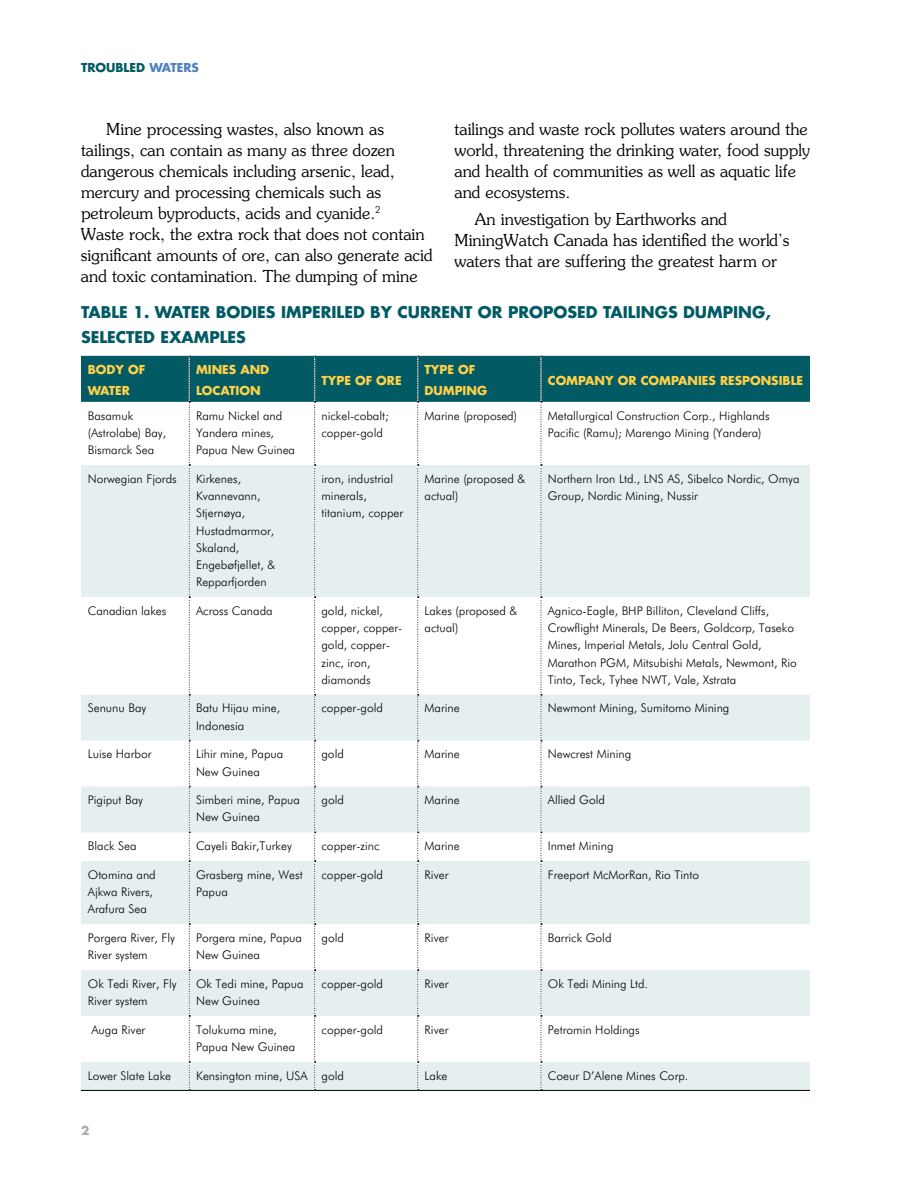
<style>
.page{position:relative;width:918px;height:1188px;background:#fff}
.page>*{position:absolute;margin:0;border:0;box-sizing:border-box;transform-origin:0 0}
.t1{font:300 16.5px/21px "Souvenir";color:#000}
.t2{font:700 15.75px "Futura";color:#025b64}
.t3{font:300 12px/17.2px "Futuri SW";color:#000}
.t4{font:700 12px/21px "Futura";color:#ffd047}
.t5{font:700 12px "Futura";color:#025b64}
.t6{font:700 12px "Futura";color:#4f81bd}
.t7{font:700 12px "Futura";color:#a7a9ac}
</style>
<div class="page">
<svg style="left:81px;top:356px;width:729px;height:734px"></svg>
<hr style="left:81px;top:1090px;width:108px;height:1px;background:#000">
<hr style="left:189px;top:1090px;width:126px;height:1px;background:#000">
<hr style="left:315px;top:1090px;width:103px;height:1px;background:#000">
<hr style="left:418px;top:1090px;width:123px;height:1px;background:#000">
<hr style="left:541px;top:1090px;width:269px;height:1px;background:#000">
<p class="t5" style="left:81px;top:59px;width:9px">TROUBLED</p>
<p class="t6" style="left:149px;top:59px;width:10px">WATERS</p>
<p class="t1" style="left:81px;top:118px;width:353px;text-indent:25px">Mine processing wastes, also known as tailings, can contain as many as three dozen dangerous chemicals including arsenic, lead, mercury and processing chemicals such as petroleum byproducts, acids and cyanide.<sup>2<br></sup>Waste rock, the extra rock that does not contain significant amounts of ore, can also generate acid and toxic contamination. The dumping of mine</p>
<h1 class="t1" style="left:454px;top:118px;width:357px">tailings and waste rock pollutes waters around the world, threatening the drinking water, food supply and health of communities as well as aquatic life and ecosystems.</h1>
<h1 class="t1" style="left:454px;top:209px;width:336px;text-indent:20px">An investigation by Earthworks and<br>MiningWatch Canada has identified the world’s waters that are suffering the greatest harm or</h1>
<h2 class="t2" style="left:81px;top:301px;width:19px">TABLE</h2>
<h2 class="t2" style="left:133px;top:301px;width:49px">1. WATER</h2>
<h2 class="t2" style="left:216px;top:301px;width:131px">BODIES IMPERILED</h2>
<h2 class="t2" style="left:370px;top:301px;width:39px">BY CURRE</h2>
<h2 class="t2" style="left:450px;top:301px;width:70px">NTOR PRO</h2>
<h2 class="t2" style="left:543px;top:301px;width:23px">POSED</h2>
<h2 class="t2" style="left:603px;top:301px;width:169px">TAILINGS DUMPING,</h2>
<h2 class="t2" style="left:81px;top:326px;width:56px">SELECTED</h2>
<h2 class="t2" style="left:161px;top:326px;width:69px">EXAMPLES</h2>
<p class="t4" style="left:88px;top:359px;width:19px">BODY</p>
<p class="t4" style="left:128px;top:359px;width:10px">OF</p>
<p class="t4" style="left:88px;top:380px;width:10px">WATER</p>
<p class="t4" style="left:196px;top:359px;width:74px">MINES AND<br>LOCATION</p>
<p class="t4" style="left:321px;top:369px;width:65px">TYPE OF ORE</p>
<p class="t4" style="left:425px;top:359px;width:64px">TYPE OF<br>DUMPING</p>
<p class="t4" style="left:548px;top:369px;width:181px">COMPANY OR COMPANIES RES</p>
<p class="t4" style="left:742px;top:369px;width:48px">PONSIBLE</p>
<p class="t3" style="left:88px;top:407px;width:80px">Basamuk (Astrolabe) Bay,<br>Bismarck Sea</p>
<p class="t3" style="left:196px;top:407px;width:101px">Ramu Nickel and<br>Yandera mines,<br>Papua New Guinea</p>
<p class="t3" style="left:321px;top:407px;width:69px">nickel-cobalt; copper-gold</p>
<p class="t3" style="left:425px;top:407px;width:94px">Marine (proposed)</p>
<p class="t3" style="left:548px;top:407px;width:223px">Metallurgical Construction Corp., Highlands<br>Pacific (Ramu); Marengo Mining (Yandera)</p>
<p class="t3" style="left:88px;top:470px;width:91px">Norwegian Fjords</p>
<p class="t3" style="left:196px;top:470px;width:81px">Kirkenes,<br>Kvannevann,<br>Stjernøya,<br>Hustadmarmor,<br>Skaland,<br>Engebøfjellet, &amp;<br>Repparfjorden</p>
<p class="t3" style="left:321px;top:470px;width:83px">iron, industrial minerals, titanium, copper</p>
<p class="t3" style="left:425px;top:470px;width:102px">Marine (proposed &amp; actual)</p>
<p class="t3" style="left:548px;top:470px;width:253px">Northern Iron Ltd., LNS AS, Sibelco Nordic, Omya<br>Group, Nordic Mining, Nussir</p>
<p class="t3" style="left:88px;top:602px;width:80px">Canadian lakes</p>
<p class="t3" style="left:196px;top:602px;width:78px">Across Canada</p>
<p class="t3" style="left:321px;top:602px;width:82px">gold, nickel, copper, copper&shy;gold, copper&shy;zinc, iron, diamonds</p>
<p class="t3" style="left:425px;top:602px;width:94px">Lakes (proposed &amp; actual)</p>
<p class="t3" style="left:548px;top:602px;width:251px">Agnico-Eagle, BHP Billiton, Cleveland Cliffs, Crowflight Minerals, De Beers, Goldcorp, Taseko Mines, Imperial Metals, Jolu Central Gold, Marathon PGM, Mitsubishi Metals, Newmont, Rio Tinto, Teck, Tyhee NWT, Vale, Xstrata</p>
<p class="t3" style="left:88px;top:699px;width:60px">Senunu Bay</p>
<p class="t3" style="left:196px;top:699px;width:86px">Batu Hijau mine,<br>Indonesia</p>
<p class="t3" style="left:321px;top:699px;width:63px">copper-gold</p>
<p class="t3" style="left:425px;top:699px;width:37px">Marine</p>
<p class="t3" style="left:548px;top:699px;width:183px">Newmont Mining, Sumitomo Mining</p>
<p class="t3" style="left:88px;top:745px;width:65px">Luise Harbor</p>
<p class="t3" style="left:196px;top:745px;width:89px">Lihir mine, Papua<br>New Guinea</p>
<p class="t3" style="left:321px;top:745px;width:24px">gold</p>
<p class="t3" style="left:425px;top:745px;width:37px">Marine</p>
<p class="t3" style="left:548px;top:745px;width:85px">Newcrest Mining</p>
<p class="t3" style="left:88px;top:791px;width:57px">Pigiput Bay</p>
<p class="t3" style="left:196px;top:791px;width:105px">Simberi mine, Papua<br>New Guinea</p>
<p class="t3" style="left:322px;top:791px;width:24px">gold</p>
<p class="t3" style="left:425px;top:791px;width:37px">Marine</p>
<p class="t3" style="left:548px;top:791px;width:59px">Allied Gold</p>
<p class="t3" style="left:88px;top:837px;width:50px">Black Sea</p>
<p class="t3" style="left:196px;top:837px;width:97px">Cayeli Bakir,Turkey</p>
<p class="t3" style="left:322px;top:837px;width:60px">copper-zinc</p>
<p class="t3" style="left:425px;top:837px;width:37px">Marine</p>
<p class="t3" style="left:548px;top:837px;width:67px">Inmet Mining</p>
<p class="t3" style="left:88px;top:866px;width:69px">Otomina and<br>Ajkwa Rivers,<br>Arafura Sea</p>
<p class="t3" style="left:196px;top:866px;width:108px">Grasberg mine, West<br>Papua</p>
<p class="t3" style="left:322px;top:866px;width:63px">copper-gold</p>
<p class="t3" style="left:425px;top:866px;width:25px">River</p>
<p class="t3" style="left:548px;top:866px;width:153px">Freeport McMorRan, Rio Tinto</p>
<p class="t3" style="left:88px;top:929px;width:89px">Porgera River, Fly<br>River system</p>
<p class="t3" style="left:196px;top:929px;width:107px">Porgera mine, Papua<br>New Guinea</p>
<p class="t3" style="left:322px;top:929px;width:24px">gold</p>
<p class="t3" style="left:425px;top:929px;width:25px">River</p>
<p class="t3" style="left:548px;top:929px;width:65px">Barrick Gold</p>
<p class="t3" style="left:88px;top:975px;width:90px">Ok Tedi River, Fly<br>River system</p>
<p class="t3" style="left:196px;top:975px;width:109px">Ok Tedi mine, Papua<br>New Guinea</p>
<p class="t3" style="left:322px;top:975px;width:63px">copper-gold</p>
<p class="t3" style="left:425px;top:975px;width:25px">River</p>
<p class="t3" style="left:548px;top:975px;width:102px">Ok Tedi Mining Ltd.</p>
<p class="t3" style="left:91px;top:1021px;width:55px">Auga River</p>
<p class="t3" style="left:196px;top:1021px;width:101px">Tolukuma mine,<br>Papua New Guinea</p>
<p class="t3" style="left:322px;top:1021px;width:63px">copper-gold</p>
<p class="t3" style="left:425px;top:1021px;width:25px">River</p>
<p class="t3" style="left:548px;top:1021px;width:93px">Petromin Holdings</p>
<p class="t3" style="left:88px;top:1067px;width:85px">Lower Slate Lake</p>
<p class="t3" style="left:196px;top:1067px;width:149px">Kensington mine, USA gold</p>
<p class="t3" style="left:425px;top:1067px;width:24px">Lake</p>
<p class="t3" style="left:548px;top:1067px;width:142px">Coeur D’Alene Mines Corp.</p>
<p class="t7" style="left:81px;top:1122px;width:10px">2</p>
</div>
